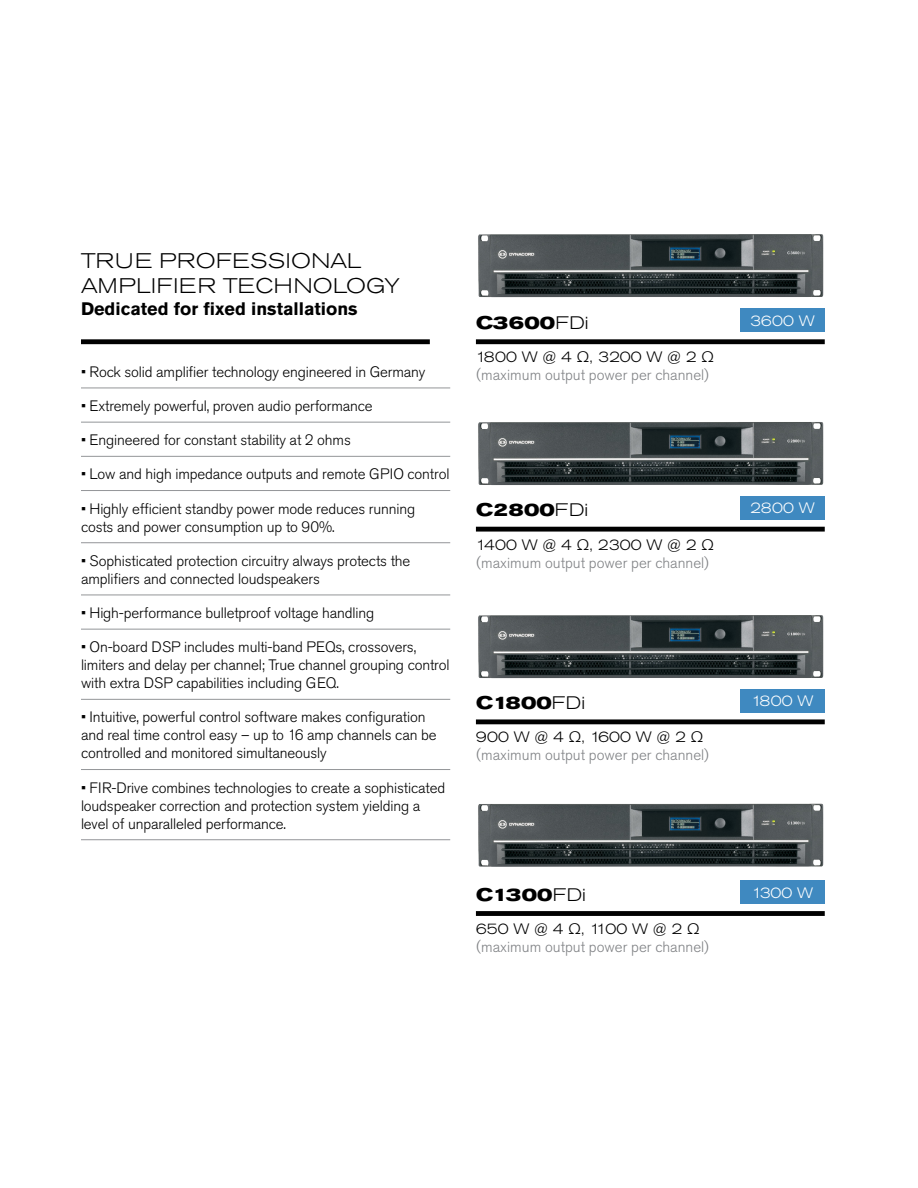
<style>
.page{position:relative;width:918px;height:1188px;background:#fff}
.page>*{position:absolute;margin:0;border:0;box-sizing:border-box;transform-origin:0 0}
.t1{font:300 expanded 21px/25.2px "Akzidenz Grotesk Pro";letter-spacing:.03em;color:#000}
.t2{font:700 expanded 18px "Akzidenz Grotesk Pro";letter-spacing:.005em;color:#000}
.t3{font:700 18px "Akzidenz Grotesk Pro";color:#000}
.t4{font:300 15px/18px "Akzidenz Grotesk Pro";letter-spacing:-.01em;color:#000}
.t5{font:300 15px/18px "Akzidenz Grotesk Pro";color:#808285}
.t6{font:300 expanded 15px "Akzidenz Grotesk Pro";color:#fff}
.s1{font-weight:300}
.s2{font-stretch:expanded;color:#000}
.s3{font-stretch:expanded}
</style>
<div class="page">
<div style="left:81px;top:339px;width:349px;height:5px;background:#000"></div>
<div style="left:476px;top:339px;width:349px;height:5px;background:#000"></div>
<div style="left:476px;top:527px;width:349px;height:5px;background:#000"></div>
<div style="left:476px;top:719px;width:349px;height:5px;background:#000"></div>
<hr style="left:81px;top:388px;width:369px;height:1px;background:#939598">
<hr style="left:81px;top:422px;width:369px;height:1px;background:#939598">
<hr style="left:81px;top:456px;width:369px;height:1px;background:#939598">
<hr style="left:81px;top:490px;width:369px;height:1px;background:#939598">
<hr style="left:81px;top:542px;width:369px;height:1px;background:#939598">
<hr style="left:81px;top:595px;width:369px;height:1px;background:#939598">
<hr style="left:81px;top:629px;width:369px;height:1px;background:#939598">
<hr style="left:81px;top:699px;width:369px;height:1px;background:#939598">
<hr style="left:81px;top:769px;width:369px;height:1px;background:#939598">
<hr style="left:81px;top:839px;width:369px;height:1px;background:#939598">
<div style="left:740px;top:308px;width:85px;height:24px;background:#3f89c0"></div>
<div style="left:740px;top:496px;width:85px;height:24px;background:#3f89c0"></div>
<div style="left:740px;top:689px;width:85px;height:24px;background:#3f89c0"></div>
<img style="left:478px;top:234px;width:346px;height:63px">
<img style="left:478px;top:422px;width:346px;height:63px">
<img style="left:478px;top:615px;width:346px;height:63px">
<div style="left:476px;top:911px;width:349px;height:5px;background:#000"></div>
<div style="left:740px;top:880px;width:85px;height:24px;background:#3f89c0"></div>
<img style="left:478px;top:804px;width:346px;height:63px">
<h1 class="t1" style="left:81px;top:248px;width:320px">TRUE PROFESSIONAL<br>AMPLIFIER TECHNOLOGY</h1>
<p class="t3" style="left:81px;top:297px;width:278px">Dedicated for fixed installations</p>
<p class="t4" style="left:81px;top:363px;width:346px">• Rock solid amplifier technology engineered in Germany</p>
<p class="t4" style="left:81px;top:397px;width:293px">• Extremely powerful, proven audio performance</p>
<p class="t4" style="left:81px;top:431px;width:271px">• Engineered for constant stability at 2 ohms</p>
<p class="t4" style="left:81px;top:465px;width:370px">• Low and high impedance outputs and remote GPIO control</p>
<p class="t4" style="left:81px;top:499px;width:336px">• Highly efficient standby power mode reduces running costs and power consumption up to 90%.</p>
<p class="t4" style="left:81px;top:552px;width:331px">• Sophisticated protection circuitry always protects the amplifiers and connected loudspeakers</p>
<p class="t4" style="left:81px;top:604px;width:295px">• High-performance bulletproof voltage handling</p>
<p class="t4" style="left:81px;top:638px;width:370px">• On-board DSP includes multi-band PEQs, crossovers, limiters and delay per channel; True channel grouping control with extra DSP capabilities including GEQ.</p>
<p class="t4" style="left:81px;top:708px;width:357px">• Intuitive, powerful control software makes configuration and real time control easy – up to 16 amp channels can be controlled and monitored simultaneously</p>
<p class="t4" style="left:81px;top:778px;width:366px">• FIR-Drive combines technologies to create a sophisticated loudspeaker correction and protection system yielding a level of unparalleled performance.</p>
<p class="t2" style="left:476px;top:311px;width:114px">C3600<span class="s1">FDi</span></p>
<p class="t5" style="left:476px;top:348px;width:240px"><span class="s2">1800 W @ 4 Ω, 3200 W @ 2 Ω </span><span class="s3">(</span>maximum output power per channel)</p>
<p class="t2" style="left:476px;top:498px;width:114px">C2800<span class="s1">FDi</span></p>
<p class="t5" style="left:476px;top:536px;width:239px"><span class="s2">1400 W @ 4 Ω, 2300 W @ 2 Ω </span><span class="s3">(</span>maximum output power per channel)</p>
<p class="t2" style="left:476px;top:691px;width:111px">C1800<span class="s1">FDi</span></p>
<p class="t5" style="left:476px;top:728px;width:235px"><span class="s2">900 W @ 4 Ω, 1600 W @ 2 Ω </span><span class="s3">(</span>maximum output power per channel)</p>
<p class="t2" style="left:476px;top:883px;width:112px">C1300<span class="s1">FDi</span></p>
<p class="t5" style="left:476px;top:920px;width:235px"><span class="s2">650 W @ 4 Ω, 1100 W @ 2 Ω </span><span class="s3">(</span>maximum output power per channel)</p>
<p class="t6" style="left:750px;top:311px;width:66px">3600 W</p>
<p class="t6" style="left:750px;top:498px;width:66px">2800 W</p>
<p class="t6" style="left:752px;top:691px;width:63px">1800 W</p>
<p class="t6" style="left:752px;top:883px;width:63px">1300 W</p>
</div>
